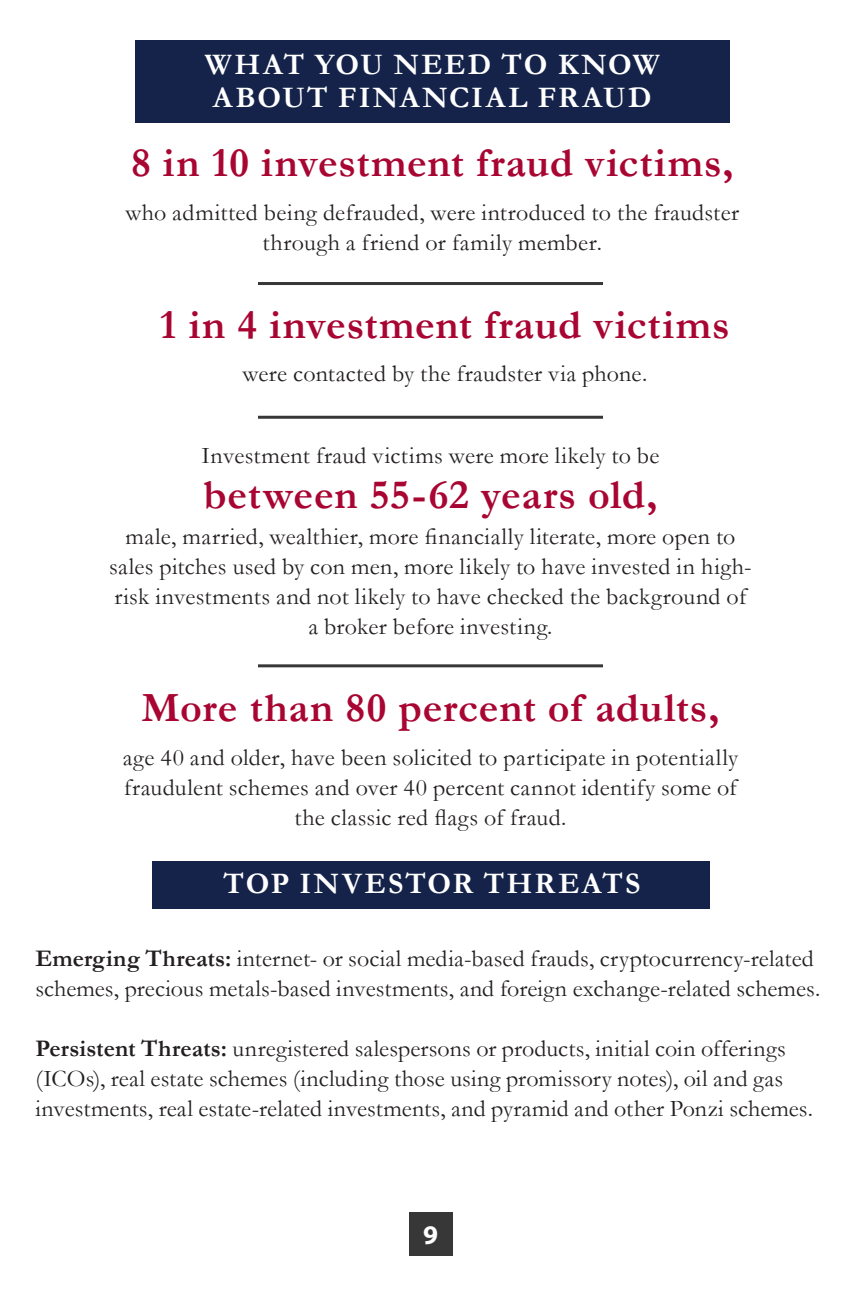
<style>
.page{position:relative;width:864px;height:1296px;background:#fff}
.page>*{position:absolute;margin:0;border:0;box-sizing:border-box;transform-origin:0 0}
.ofr-para{font:700 42px "Garamond";letter-spacing:.02em;color:#a80532}
.ofr-ff-headers-1{font:700 30px/33px "Garamond";letter-spacing:.065em;color:#fff}
.Body{font:700 27px "Myriad Pro";color:#fff}
.ofr-para-2{font:24px/30px "Garamond";letter-spacing:.01em;color:#231f20;text-align:center}
.s1{font-weight:700}
</style>
<div class="page">
<div style="left:409px;top:1212px;width:43px;height:43px;background:#373737"></div>
<div style="left:135px;top:41px;width:595px;height:82px;background:#15234a"></div>
<hr style="left:258px;top:282px;width:345px;height:3px;background:#373737">
<hr style="left:258px;top:416px;width:345px;height:3px;background:#373737">
<hr style="left:258px;top:664px;width:345px;height:3px;background:#373737">
<div style="left:152px;top:861px;width:557px;height:48px;background:#15234a"></div>
<p class="ofr-ff-headers-1" style="left:205px;top:49px;width:456px">WHAT YOU NEED TO KNOW<br>ABOUT FINANCIAL FRAUD</p>
<p class="ofr-para" style="left:131px;top:134px;width:604px">8 in 10 investment fraud victims,</p>
<p class="ofr-para-2" style="left:125px;top:196px;width:615px">who admitted being defrauded, were introduced to the fraudster through a friend or family member.</p>
<p class="ofr-para" style="left:160px;top:296px;width:571px">1 in 4 investment fraud victims</p>
<p class="ofr-para-2" style="left:242px;top:358px;width:406px">were contacted by the fraudster via phone.</p>
<p class="ofr-para-2" style="left:201px;top:440px;width:460px">Investment fraud victims were more likely to be</p>
<p class="ofr-para" style="left:204px;top:466px;width:455px">between 55-62 years old,</p>
<p class="ofr-para-2" style="left:109px;top:521px;width:644px">male, married, wealthier, more financially literate, more open to sales pitches used by con men, more likely to have invested in high&shy;risk investments and not likely to have checked the background of a broker before investing.</p>
<p class="ofr-para" style="left:142px;top:679px;width:579px">More than 80 percent of adults,</p>
<p class="ofr-para-2" style="left:123px;top:742px;width:617px">age 40 and older, have been solicited to participate in potentially fraudulent schemes and over 40 percent cannot identify some of the classic red flags of fraud.</p>
<p class="ofr-ff-headers-1" style="left:224px;top:867px;width:418px">TOP INVESTOR THREATS</p>
<p class="ofr-para-2" style="left:35px;top:943px;width:786px;text-align:left"><span class="s1">Emerging Threats:</span> internet- or social media-based frauds, cryptocurrency-related schemes, precious metals-based investments, and foreign exchange-related schemes.</p>
<p class="ofr-para-2" style="left:35px;top:1033px;width:779px;text-align:left"><span class="s1">Persistent Threats:</span> unregistered salespersons or products, initial coin offerings (ICOs), real estate schemes (including those using promissory notes), oil and gas investments, real estate-related investments, and pyramid and other Ponzi schemes.</p>
<p class="Body" style="left:423px;top:1217px;width:16px">9</p>
</div>
